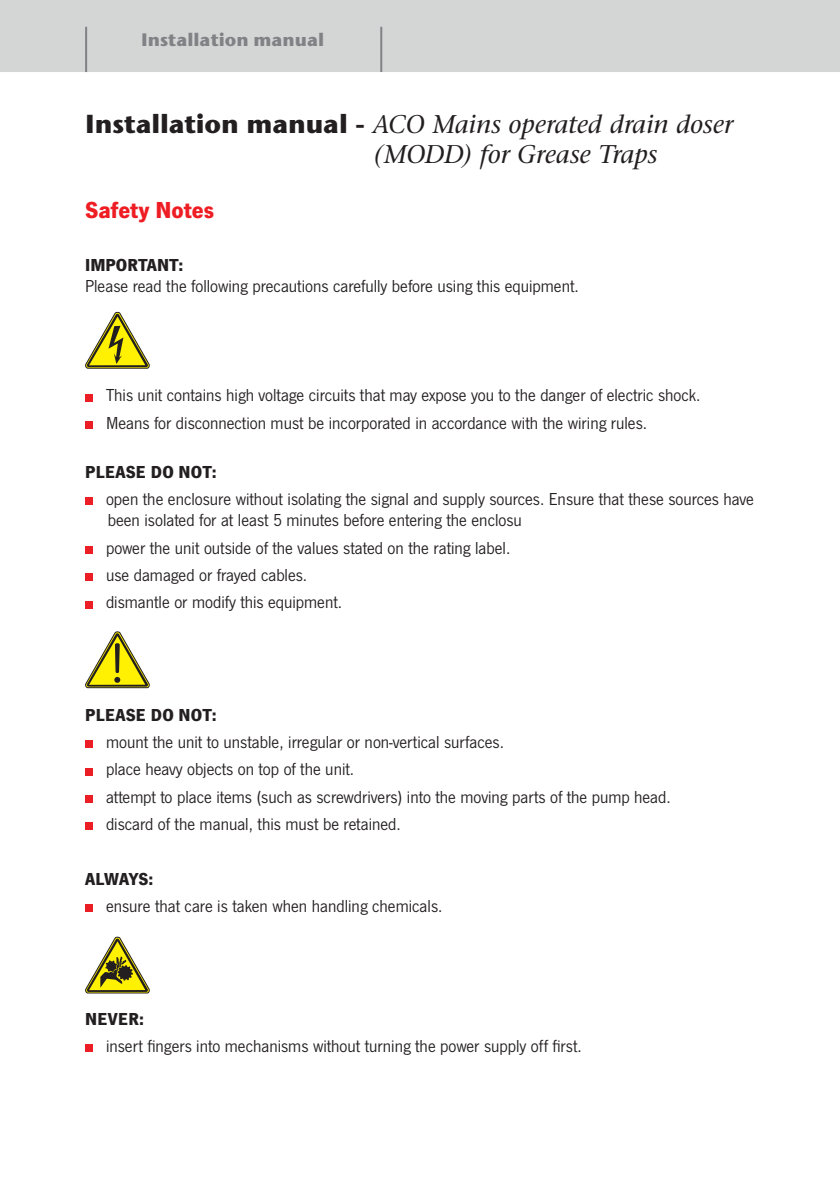
<style>
.page{position:relative;width:840px;height:1191px;background:#fff}
.page>*{position:absolute;margin:0;border:0;box-sizing:border-box;transform-origin:0 0}
.t1{font:italic 500 26px/30px "Stone Ser Itc TEE";letter-spacing:-.01em;color:#231f20}
.t2{font:700 24px "News Gothic TOT";color:#ee1d23}
.t3{font:18px/27.2px "News Gothic TOT";color:#231f20}
.t4{font:700 18px "News Gothic TOT";letter-spacing:.015em;color:#231f20}
.t5{font:700 18px "Stone Sans ITC Pro";color:#808285}
.s1{font-family:"Stone Sans ITC Pro";font-weight:700;font-style:normal}
</style>
<div class="page">
<div style="left:85px;top:394px;width:7px;height:7px;background:#ec1e25"></div>
<div style="left:85px;top:421px;width:7px;height:7px;background:#ec1e25"></div>
<div style="left:85px;top:497px;width:7px;height:8px;background:#ec1e25"></div>
<div style="left:85px;top:546px;width:7px;height:7px;background:#ec1e25"></div>
<div style="left:85px;top:573px;width:7px;height:8px;background:#ec1e25"></div>
<div style="left:85px;top:601px;width:7px;height:7px;background:#ec1e25"></div>
<div style="left:85px;top:740px;width:7px;height:8px;background:#ec1e25"></div>
<div style="left:85px;top:768px;width:7px;height:7px;background:#ec1e25"></div>
<div style="left:85px;top:795px;width:7px;height:7px;background:#ec1e25"></div>
<div style="left:85px;top:822px;width:7px;height:8px;background:#ec1e25"></div>
<div style="left:85px;top:904px;width:7px;height:7px;background:#ec1e25"></div>
<div style="left:85px;top:1044px;width:7px;height:8px;background:#ec1e25"></div>
<svg style="left:85px;top:631px;width:65px;height:57px"></svg>
<svg style="left:85px;top:311px;width:65px;height:58px"></svg>
<svg style="left:85px;top:936px;width:65px;height:58px"></svg>
<div style="left:0;top:0;width:839px;height:72px;background:#d3d6d5"></div>
<hr style="left:85px;top:27px;width:2px;height:45px;background:#808285">
<hr style="left:380px;top:27px;width:2px;height:45px;background:#808285">
<p class="t5" style="left:141px;top:28px;width:184px">Installation manual</p>
<h1 class="t1" style="left:373px;top:110px;width:361px;text-indent:-288px"><span class="s1">Installation manual -</span> ACO Mains operated drain doser (MODD) for Grease Traps</h1>
<h2 class="t2" style="left:85px;top:196px;width:130px">Safety Notes</h2>
<p class="t4" style="left:85px;top:254px;width:100px">IMPORTANT:</p>
<p class="t3" style="left:85px;top:273px;width:495px">Please read the following precautions carefully before using this equipment.</p>
<p class="t3" style="left:106px;top:382px;width:595px">This unit contains high voltage circuits that may expose you to the danger of electric shock.<br>Means for disconnection must be incorporated in accordance with the wiring rules.</p>
<p class="t4" style="left:85px;top:461px;width:133px">PLEASE DO NOT:</p>
<p class="t3" style="left:106px;top:488px;width:649px;line-height:21.6px">open the enclosure without isolating the signal and supply sources. Ensure that these sources have been isolated for at least 5 minutes before entering the enclosu</p>
<p class="t3" style="left:106px;top:534px;width:405px">power the unit outside of the values stated on the rating label. use damaged or frayed cables.<br>dismantle or modify this equipment.</p>
<p class="t4" style="left:85px;top:704px;width:133px">PLEASE DO NOT:</p>
<p class="t3" style="left:106px;top:729px;width:566px">mount the unit to unstable, irregular or non-vertical surfaces.<br>place heavy objects on top of the unit.<br>attempt to place items (such as screwdrivers) into the moving parts of the pump head. discard of the manual, this must be retained.</p>
<p class="t4" style="left:85px;top:868px;width:70px">ALWAYS:</p>
<p class="t3" style="left:106px;top:892px;width:338px">ensure that care is taken when handling chemicals.</p>
<p class="t4" style="left:85px;top:1008px;width:60px">NEVER:</p>
<p class="t3" style="left:106px;top:1032px;width:477px">insert fingers into mechanisms without turning the power supply off first.</p>
</div>
